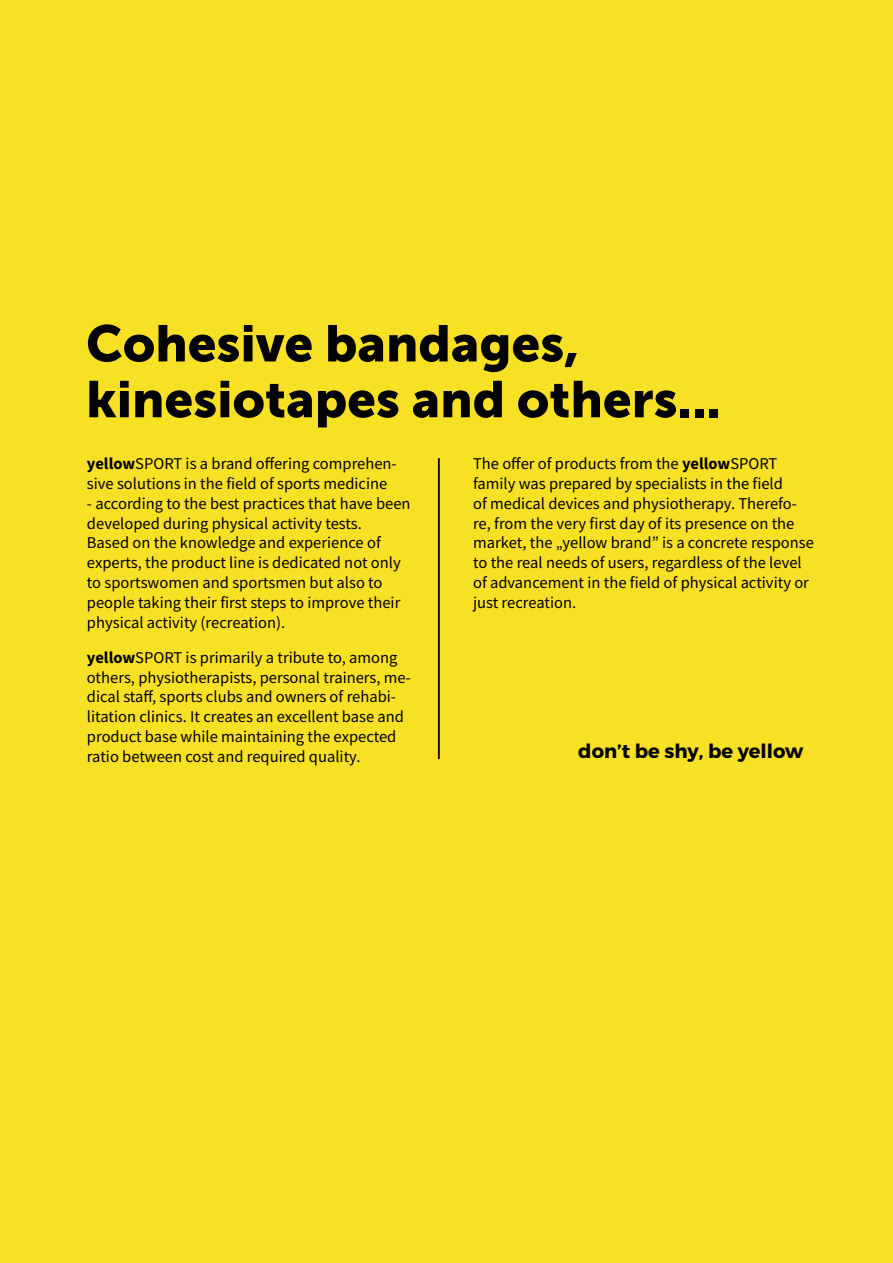
<style>
.page{position:relative;width:893px;height:1263px;background:#f8e125}
.page>*{position:absolute;margin:0;border:0;box-sizing:border-box;transform-origin:0 0}
.t1{font:51px/55.8px "Museo Sans 900";color:#000}
.t2{font:700 19.5px "Montserrat";color:#000}
.t3{font:16.5px/19.8px "Source Sans Pro";color:#000}
.s1{font-weight:700}
</style>
<div class="page">
<hr style="left:438px;top:458px;width:2px;height:301px;background:#000">
<h1 class="t1" style="left:86px;top:315px;width:636px">Cohesive bandages, kinesiotapes and others...</h1>
<p class="t3" style="left:473px;top:454px;width:342px">The offer of products from the <span class="s1">yellow</span>SPORT family was prepared by specialists in the field<br>of medical devices and physiotherapy. Therefo&shy;re, from the very first day of its presence on the market, the „yellow brand” is a concrete response to the real needs of users, regardless of the level of advancement in the field of physical activity or just recreation.</p>
<p class="t3" style="left:87px;top:647px;width:326px"><span class="s1">yellow</span>SPORT is primarily a tribute to, among others, physiotherapists, personal trainers, me&shy;dical staff, sports clubs and owners of rehabi&shy;litation clinics. It creates an excellent base and product base while maintaining the expected ratio between cost and required quality.</p>
<p class="t3" style="left:87px;top:454px;width:311px"><span class="s1">yellow</span>SPORT is a brand offering comprehen&shy;sive solutions in the field of sports medicine</p>
<p class="t3" style="left:87px;top:493px;width:325px">- according to the best practices that have been developed during physical activity tests.<br>Based on the knowledge and experience of experts, the product line is dedicated not only to sportswomen and sportsmen but also to people taking their first steps to improve their physical activity (recreation).</p>
<p class="t2" style="left:578px;top:739px;width:227px">don’t be shy, be yellow</p>
</div>
